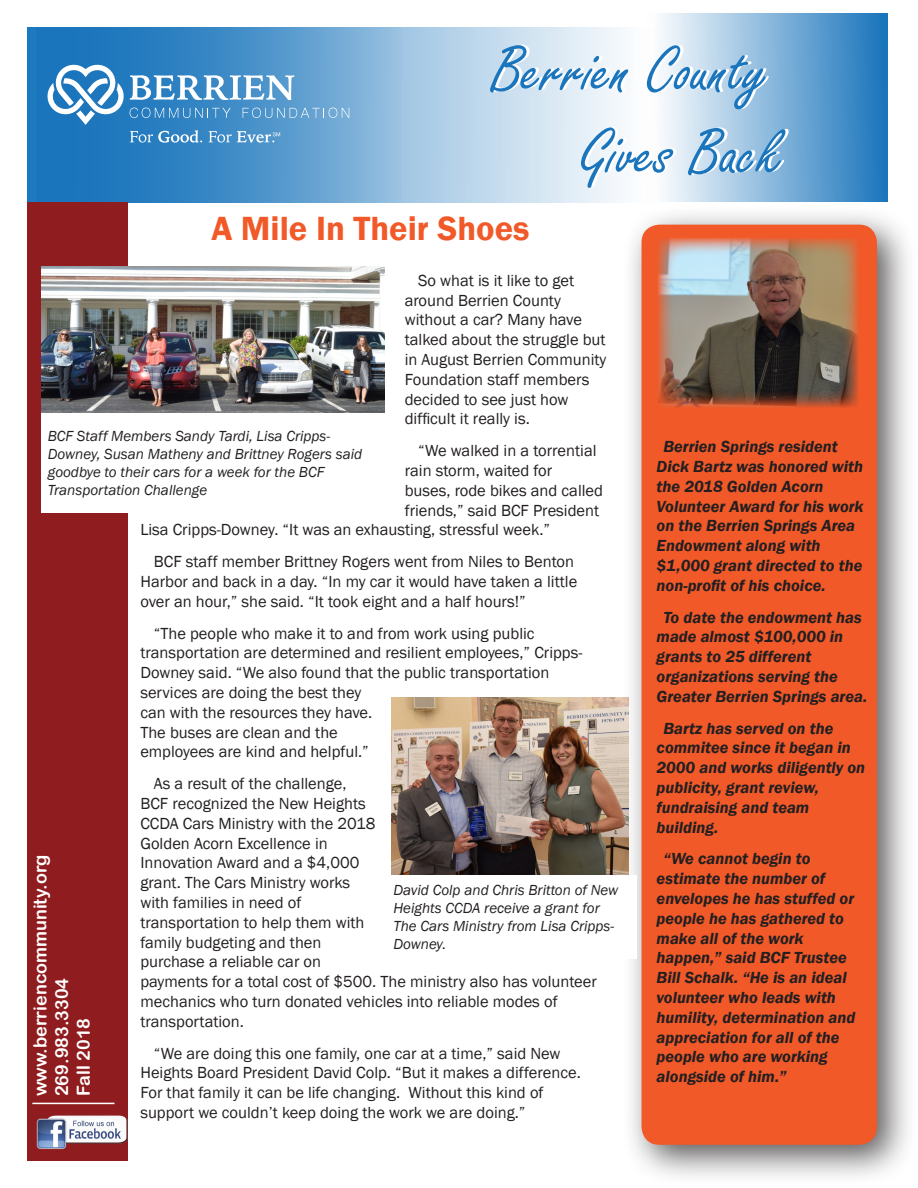
<style>
.page{position:relative;width:918px;height:1188px;background:#fff}
.page>*{position:absolute;margin:0;border:0;box-sizing:border-box;transform-origin:0 0}
.t1{font:69px "Freestyle Script";color:#1b75bc}
.t2{font:600 34.5px "Franklin Gothic";color:#f15929}
.t3{font:18px/21.6px "Arial Rounded MT Bold";color:#fff}
.t4{font:16.5px/19.8px "Franklin Gothic";color:#231f20}
.t5{font:italic 600 16.5px/19.8px "Franklin Gothic";color:#231f20}
.t6{font:italic 15px/18px "Franklin Gothic";color:#231f20}
</style>
<div class="page">
<div style="left:622px;top:205px;width:296px;height:981px;background:#231f20;opacity:.75"></div>
<div style="left:642px;top:225px;width:235px;height:920px;background:#f15929;border-radius:18px"></div>
<div style="left:27px;top:27px;width:375px;height:175px;background:#1b75bc"></div>
<svg style="left:47px;top:27px;width:574px;height:175px"></svg>
<div style="left:646px;top:14px;width:242px;height:188px;background:linear-gradient(to right,#fff,#1974bb)"></div>
<div style="left:27px;top:202px;width:100px;height:959px;background:#8f1d1f"></div>
<svg style="left:48px;top:65px;width:301px;height:78px"></svg>
<img style="left:32px;top:1102px;width:96px;height:53px">
<hr style="left:32px;top:1103px;width:82px;height:1px;background:#fff">
<img style="left:658px;top:238px;width:201px;height:170px">
<img style="left:392px;top:697px;width:237px;height:178px">
<img style="left:41px;top:266px;width:343px;height:147px">
<div style="left:387px;top:875px;width:250px;height:84px;background:#fff"></div>
<div style="left:41px;top:413px;width:343px;height:99px;background:#fff"></div>
<p class="t1" style="left:492px;top:33px;width:277px">Berrien County</p>
<p class="t1" style="left:581px;top:115px;width:203px">Gives Back</p>
<p class="t2" style="left:211px;top:207px;width:320px">A Mile In Their Shoes</p>
<p class="t4" style="left:405px;top:271px;width:203px;text-indent:14px">So what is it like to get around Berrien County without a car? Many have talked about the struggle but in August Berrien Community<br>Foundation staff members decided to see just how difficult it really is.</p>
<p class="t4" style="left:418px;top:441px;width:180px">“We walked in a torrential</p>
<p class="t4" style="left:405px;top:461px;width:149px">rain storm, waited for</p>
<p class="t4" style="left:405px;top:481px;width:200px">buses, rode bikes and called</p>
<p class="t4" style="left:405px;top:501px;width:196px">friends,” said BCF President</p>
<p class="t4" style="left:140px;top:520px;width:411px">Lisa Cripps-Downey. “It was an exhausting, stressful week.”</p>
<p class="t4" style="left:140px;top:552px;width:438px;text-indent:14px">BCF staff member Brittney Rogers went from Niles to Benton<br>Harbor and back in a day. “In my car it would have taken a little over an hour,” she said. “It took eight and a half hours!”</p>
<p class="t4" style="left:140px;top:624px;width:444px;text-indent:14px">“The people who make it to and from work using public transportation are determined and resilient employees,” Cripps-Downey said. “We also found that the public transportation services are doing the best they<br>can with the resources they have.<br>The buses are clean and the<br>employees are kind and helpful.”</p>
<p class="t4" style="left:140px;top:774px;width:458px;text-indent:14px">As a result of the challenge,<br>BCF recognized the New Heights<br>CCDA Cars Ministry with the 2018<br>Golden Acorn Excellence in<br>Innovation Award and a $4,000<br>grant. The Cars Ministry works<br>with families in need of<br>transportation to help them with<br>family budgeting and then<br>purchase a reliable car on<br>payments for a total cost of $500. The ministry also has volunteer mechanics who turn donated vehicles into reliable modes of transportation.</p>
<p class="t4" style="left:140px;top:1044px;width:442px;text-indent:14px">“We are doing this one family, one car at a time,” said New Heights Board President David Colp. “But it makes a difference.<br>For that family it can be life changing. Without this kind of support we couldn’t keep doing the work we are doing.”</p>
<p class="t6" style="left:48px;top:427px;width:316px">BCF Staff Members Sandy Tardi, Lisa Cripps-Downey, Susan Matheny and Brittney Rogers said goodbye to their cars for a week for the BCF Transportation Challenge</p>
<p class="t3" style="left:29px;top:1096px;width:243px;rotate:-90deg">www.berriencommunity.org</p>
<p class="t6" style="left:393px;top:881px;width:226px">David Colp and Chris Britton of New<br>Heights CCDA receive a grant for<br>The Cars Ministry from Lisa Cripps-<br>Downey.</p>
<p class="t3" style="left:51px;top:1096px;width:120px;rotate:-90deg">269.983.3304<br>Fall 2018</p>
<p class="t5" style="left:657px;top:437px;width:208px;text-indent:7px">Berrien Springs resident<br>Dick Bartz was honored with the 2018 Golden Acorn<br>Volunteer Award for his work on the Berrien Springs Area<br>Endowment along with $1,000 grant directed to the non-profit of his choice.</p>
<p class="t5" style="left:657px;top:607px;width:212px;text-indent:7px">To date the endowment has made almost $100,000 in grants to 25 different organizations serving the<br>Greater Berrien Springs area.</p>
<p class="t5" style="left:657px;top:718px;width:210px;text-indent:7px">Bartz has served on the commitee since it began in<br>2000 and works diligently on publicity, grant review, fundraising and team building.</p>
<p class="t5" style="left:657px;top:849px;width:200px;text-indent:7px">“We cannot begin to estimate the number of envelopes he has stuffed or people he has gathered to make all of the work happen,” said BCF Trustee<br>Bill Schalk. “He is an ideal volunteer who leads with humility, determination and appreciation for all of the people who are working alongside of him.”</p>
</div>
